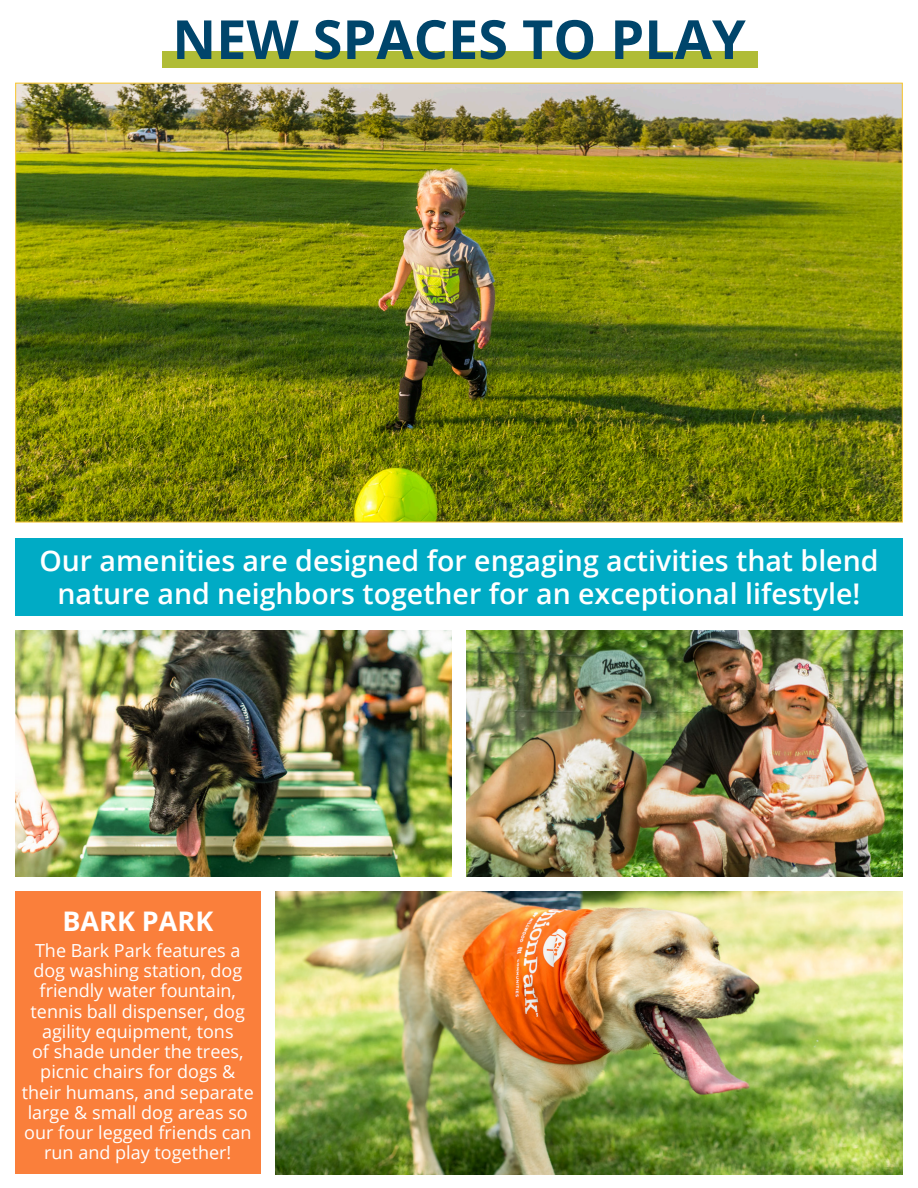
<style>
.page{position:relative;width:918px;height:1188px;background:#fff}
.page>*{position:absolute;margin:0;border:0;box-sizing:border-box;transform-origin:0 0}
.t1{font:700 54px "Open Sans";color:#00456b}
.t2{font:600 28.5px/33px "Open Sans";color:#fff;text-align:center}
.t3{font:700 27px "Open Sans";color:#fff}
.t4{font:18px/20.2px "Open Sans";color:#fff;text-align:center}
</style>
<div class="page">
<div style="left:15px;top:891px;width:246px;height:283px;background:#fa7f3b"></div>
<img style="left:15px;top:82px;width:888px;height:441px">
<img style="left:276px;top:891px;width:627px;height:283px">
<img style="left:467px;top:631px;width:436px;height:245px">
<img style="left:15px;top:631px;width:436px;height:245px">
<div style="left:162px;top:51px;width:596px;height:17px;background:#b0bc36"></div>
<div style="left:15px;top:538px;width:888px;height:77px;background:#00abc5"></div>
<p class="t1" style="left:172px;top:1px;width:575px">NEW SPACES TO PLAY</p>
<p class="t2" style="left:39px;top:544px;width:841px">Our amenities are designed for engaging activities that blend nature and neighbors together for an exceptional lifestyle!</p>
<p class="t3" style="left:62px;top:902px;width:152px">BARK PARK</p>
<p class="t4" style="left:22px;top:940px;width:233px">The Bark Park features a dog washing station, dog friendly water fountain, tennis ball dispenser, dog agility equipment, tons<br>of shade under the trees, picnic chairs for dogs &amp; their humans, and separate large &amp; small dog areas so our four legged friends can run and play together!</p>
</div>
